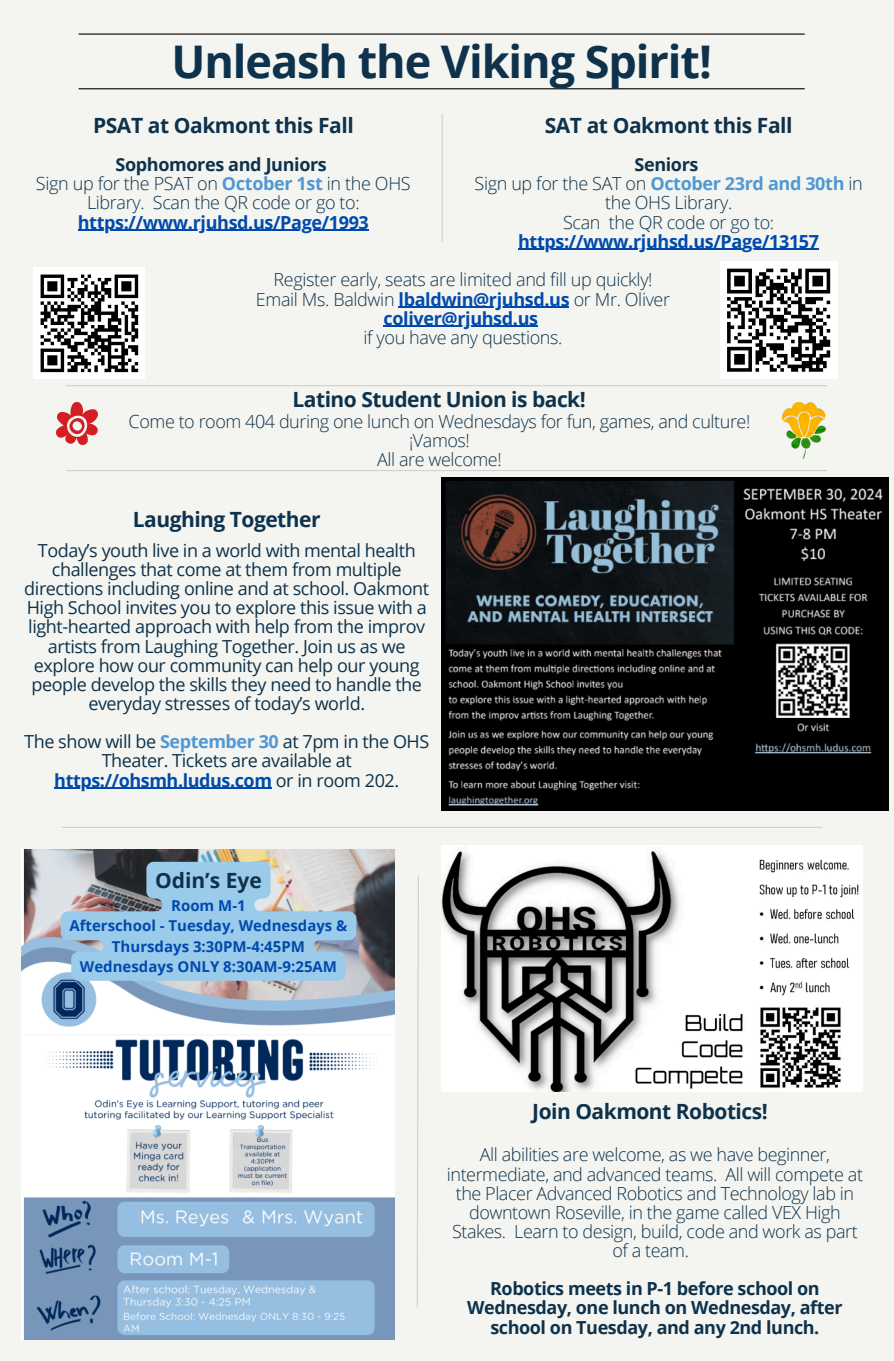
<style>
.page{position:relative;width:894px;height:1361px;background:#fff}
.page>*{position:absolute;margin:0;border:0;box-sizing:border-box;transform-origin:0 0}
.t1{font:700 45px "Open Sans";letter-spacing:-.025em;color:#0e324c}
.t2{font:700 21px "Open Sans";letter-spacing:-.025em;color:#0e324c}
.t3{font:300 18px/19.2px "Open Sans";letter-spacing:-.025em;color:#0e324c;text-align:center}
.t4{font:18px/19.2px "Open Sans";letter-spacing:-.025em;color:#0e324c;text-align:center}
.t5{font:700 18px/19.2px "Open Sans";letter-spacing:-.025em;color:#0e324c;text-align:center}
.t6{font:700 18px "Open Sans";letter-spacing:-.02em;color:#004aad}
.t7{font:700 15px/20.2px "Open Sans";color:#004aad;text-align:center}
.s1{font-weight:700}
.s2{font-weight:700;color:#5098d3}
.s3{font-weight:700;color:#004aad}
</style>
<div class="page">
<div style="left:0;top:0;width:893px;height:1360px;background:#f4f5f0"></div>
<hr style="left:79px;top:33px;width:725px;height:2px;background:#000">
<hr style="left:79px;top:88px;width:725px;height:1px;background:#000">
<div style="left:719px;top:261px;width:118px;height:118px;background:#fff"></div>
<svg style="left:727px;top:268px;width:104px;height:104px"></svg>
<div style="left:34px;top:268px;width:111px;height:111px;background:#fff"></div>
<svg style="left:40px;top:274px;width:99px;height:99px"></svg>
<img style="left:21px;top:849px;width:373px;height:489px">
<hr style="left:62px;top:826px;width:759px;height:1px;background:#000">
<hr style="left:67px;top:385px;width:759px;height:1px;background:#000">
<img style="left:441px;top:845px;width:421px;height:246px">
<svg style="left:416px;top:876px;width:3px;height:431px"></svg>
<hr style="left:441px;top:114px;width:1px;height:127px;background:#000">
<hr style="left:67px;top:470px;width:759px;height:1px;background:#000">
<img style="left:57px;top:402px;width:40px;height:43px">
<img style="left:782px;top:402px;width:43px;height:56px">
<img style="left:441px;top:478px;width:447px;height:331px">
<svg style="left:61px;top:861px;width:295px;height:119px;background:#9fc0d7"></svg>
<hr style="left:78px;top:230px;width:290px;height:1px;background:#004aad">
<hr style="left:518px;top:249px;width:223px;height:1px;background:#004aad">
<hr style="left:741px;top:249px;width:77px;height:1px;background:#004aad">
<hr style="left:398px;top:307px;width:171px;height:1px;background:#004aad">
<hr style="left:383px;top:326px;width:154px;height:1px;background:#004aad">
<hr style="left:54px;top:787px;width:217px;height:1px;background:#004aad">
<h1 class="t1" style="left:171px;top:30px;width:541px">Unleash the Viking Spirit!</h1>
<p class="t2" style="left:93px;top:110px;width:262px">PSAT at Oakmont this Fall</p>
<h2 class="t3" style="left:36px;top:155px;width:376px"><span class="s1">Sophomores and Juniors<br></span>Sign up for the PSAT on <span class="s2">October 1st</span> in the OHS<br>Library. Scan the QR code or go to:</h2>
<h4 class="t6" style="left:78px;top:209px;width:292px">https://www.rjuhsd.us/Page/1993</h4>
<h4 class="t2" style="left:544px;top:110px;width:249px">SAT at Oakmont this Fall</h4>
<p class="t3" style="left:474px;top:155px;width:389px"><span class="s1">Seniors<br></span>Sign up for the SAT on <span class="s2">October 23rd and 30th</span> in the OHS Library.<br>Scan the QR code or go to:</p>
<p class="t6" style="left:518px;top:228px;width:302px">https://www.rjuhsd.us/Page/13157</p>
<p class="t3" style="left:256px;top:270px;width:415px">Register early, seats are limited and fill up quickly!<br>Email Ms. Baldwin <span class="s3">lbaldwin@rjuhsd.us</span> or Mr. Oliver</p>
<p class="t3" style="left:363px;top:308px;width:200px"><span class="s3">coliver@rjuhsd.us<br></span>if you have any questions.</p>
<h4 class="t2" style="left:292px;top:385px;width:295px">Latino Student Union is back!</h4>
<h4 class="t3" style="left:129px;top:411px;width:623px">Come to room 404 during one lunch on Wednesdays for fun, games, and culture! ¡Vamos!<br>All are welcome!</h4>
<p class="t2" style="left:133px;top:505px;width:189px">Laughing Together</p>
<p class="t4" style="left:24px;top:540px;width:406px">Today’s youth live in a world with mental health challenges that come at them from multiple directions including online and at school. Oakmont High School invites you to explore this issue with a light-hearted approach with help from the improv artists from Laughing Together. Join us as we explore how our community can help our young people develop the skills they need to handle the everyday stresses of today’s world.</p>
<p class="t4" style="left:24px;top:731px;width:406px">The show will be <span class="s2">September 30</span> at 7pm in the OHS<br>Theater. Tickets are available at <span class="s3">https://ohsmh.ludus.com</span> or in room 202.</p>
<h4 class="t2" style="left:155px;top:865px;width:108px">Odin’s Eye</h4>
<h4 class="t7" style="left:171px;top:895px;width:76px">Room M-1</h4>
<p class="t7" style="left:69px;top:915px;width:279px">Afterschool - Tuesday, Wednesdays &amp;<br>Thursdays 3:30PM-4:45PM</p>
<p class="t7" style="left:80px;top:955px;width:258px">Wednesdays ONLY 8:30AM-9:25AM</p>
<h2 class="t2" style="left:532px;top:1095px;width:237px">Join Oakmont Robotics!</h2>
<h4 class="t3" style="left:446px;top:1144px;width:417px">All abilities are welcome, as we have beginner, intermediate, and advanced teams. All will compete at the Placer Advanced Robotics and Technology lab in downtown Roseville, in the game called VEX High Stakes. Learn to design, build, code and work as part of a team.</h4>
<h3 class="t5" style="left:467px;top:1278px;width:376px">Robotics meets in P-1 before school on<br>Wednesday, one lunch on Wednesday, after school on Tuesday, and any 2nd lunch.</h3>
</div>
